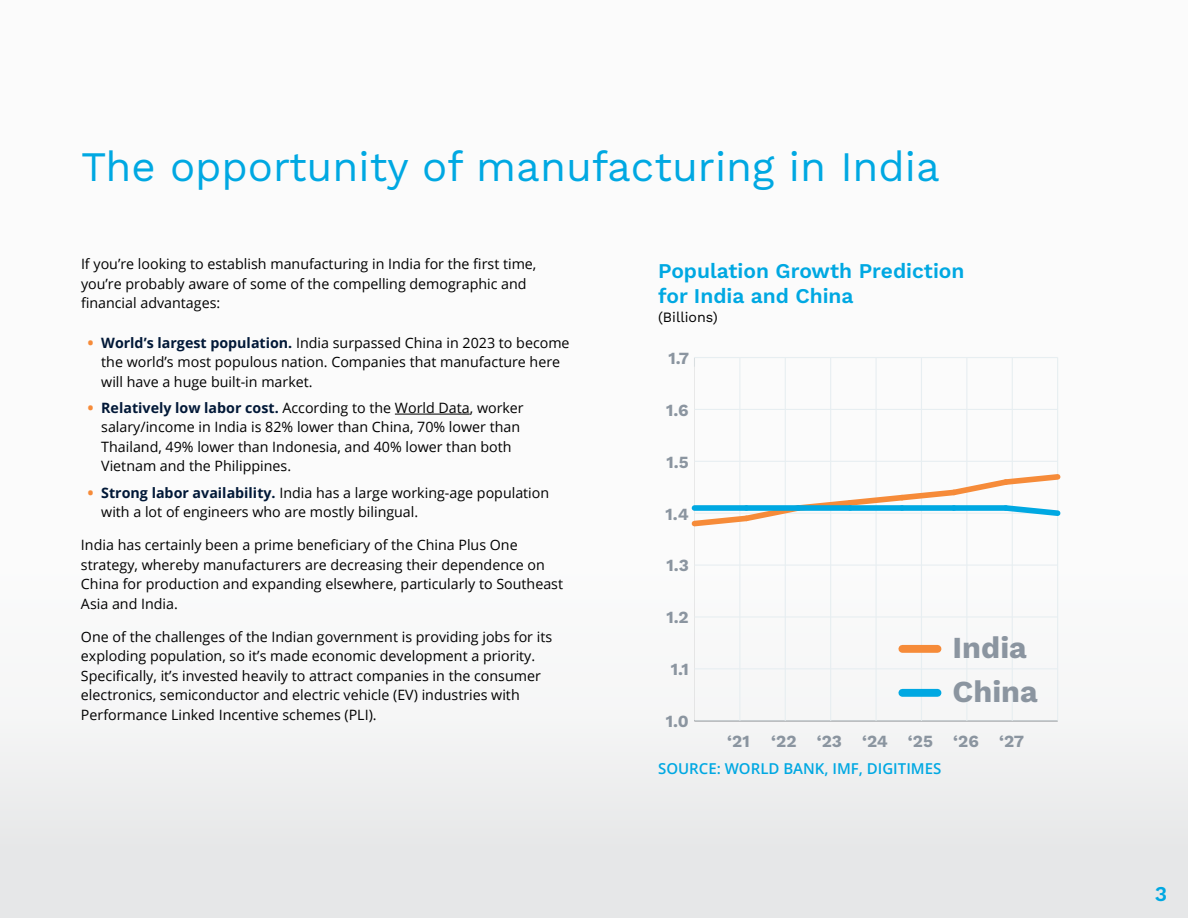
<style>
.page{position:relative;width:1188px;height:918px;background:#fff}
.page>*{position:absolute;margin:0;border:0;box-sizing:border-box;transform-origin:0 0}
.t1{font:42px "Work Sans";color:#00a8e2}
.t2{font:700 30.45px/44px "Work Sans";color:#8b95a0}
.t3{font:600 21px/25.2px "Work Sans";color:#00a8e2}
.t4{font:700 16.95px "Work Sans";color:#8b95a0}
.t5{font:600 15px "Open Sans";color:#00a8e2}
.t6{font:14.25px/19.5px "Open Sans";color:#000}
.t7{font:14.25px "Work Sans";color:#000}
.s1{font-weight:800;color:#f68b39}
.s2{font-weight:700;color:#011837}
</style>
<div class="page">
<div style="left:0;top:0;width:1188px;height:918px;background:linear-gradient(to bottom,#fff,#eeeeef)"></div>
<hr style="left:395px;top:414px;width:75px;height:1px;background:#000">
<hr style="left:739px;top:358px;width:1px;height:363px;background:#e7eef1">
<hr style="left:785px;top:358px;width:1px;height:363px;background:#e7eef1">
<hr style="left:830px;top:358px;width:1px;height:363px;background:#e7eef1">
<hr style="left:876px;top:358px;width:1px;height:363px;background:#e7eef1">
<hr style="left:921px;top:358px;width:1px;height:363px;background:#e7eef1">
<hr style="left:966px;top:358px;width:1px;height:363px;background:#e7eef1">
<hr style="left:1012px;top:358px;width:1px;height:363px;background:#e7eef1">
<hr style="left:1057px;top:358px;width:1px;height:363px;background:#e7eef1">
<hr style="left:694px;top:720px;width:364px;height:1px;background:#e7eef1">
<hr style="left:694px;top:668px;width:364px;height:1px;background:#e7eef1">
<hr style="left:694px;top:616px;width:364px;height:2px;background:#e7eef1">
<hr style="left:694px;top:565px;width:364px;height:1px;background:#e7eef1">
<hr style="left:694px;top:461px;width:364px;height:1px;background:#e7eef1">
<hr style="left:694px;top:409px;width:364px;height:1px;background:#e7eef1">
<hr style="left:694px;top:357px;width:364px;height:1px;background:#e7eef1">
<svg style="left:688px;top:471px;width:376px;height:59px"></svg>
<div style="left:902px;top:645px;width:36px;height:8px;background:#f68b39"></div>
<div style="left:902px;top:689px;width:36px;height:8px;background:#00a8e2"></div>
<h1 class="t1" style="left:81px;top:135px;width:860px">The opportunity of manufacturing in India</h1>
<p class="t6" style="left:81px;top:254px;width:457px">If you’re looking to establish manufacturing in India for the first time, you’re probably aware of some of the compelling demographic and financial advantages:</p>
<p class="t6" style="left:101px;top:332px;width:470px;text-indent:-13px"><span class="s1">•</span> <span class="s2">World’s largest population.</span> India surpassed China in 2023 to become the world’s most populous nation. Companies that manufacture here will have a huge built-in market.</p>
<p class="t6" style="left:101px;top:398px;width:424px;text-indent:-13px"><span class="s1">•</span> <span class="s2">Relatively low labor cost.</span> According to the World Data, worker salary/income in India is 82% lower than China, 70% lower than Thailand, 49% lower than Indonesia, and 40% lower than both Vietnam and the Philippines.</p>
<p class="t6" style="left:101px;top:482px;width:450px;text-indent:-13px"><span class="s1">•</span> <span class="s2">Strong labor availability.</span> India has a large working-age population with a lot of engineers who are mostly bilingual.</p>
<p class="t6" style="left:81px;top:535px;width:484px">India has certainly been a prime beneficiary of the China Plus One strategy, whereby manufacturers are decreasing their dependence on China for production and expanding elsewhere, particularly to Southeast Asia and India.</p>
<p class="t6" style="left:81px;top:626px;width:473px">One of the challenges of the Indian government is providing jobs for its exploding population, so it’s made economic development a priority.<br>Specifically, it’s invested heavily to attract companies in the consumer electronics, semiconductor and electric vehicle (EV) industries with Performance Linked Incentive schemes (PLI).</p>
<h3 class="t3" style="left:658px;top:257px;width:308px">Population Growth Prediction for India and China</h3>
<p class="t7" style="left:658px;top:307px;width:61px">(Billions)</p>
<p class="t4" style="left:669px;top:345px;width:22px">1.7</p>
<p class="t4" style="left:666px;top:397px;width:24px">1.6</p>
<p class="t4" style="left:667px;top:449px;width:24px">1.5</p>
<p class="t4" style="left:666px;top:501px;width:25px">1.4</p>
<p class="t4" style="left:666px;top:553px;width:24px">1.3</p>
<p class="t4" style="left:666px;top:605px;width:24px">1.2</p>
<p class="t4" style="left:671px;top:657px;width:19px">1.1</p>
<p class="t4" style="left:666px;top:708px;width:25px">1.0</p>
<h2 class="t2" style="left:953px;top:624px;width:87px">India<br>China</h2>
<p class="t4" style="left:727px;top:729px;width:24px">‘21</p>
<p class="t4" style="left:771px;top:729px;width:255px">‘22 ‘23 ‘24 ‘25 ‘26 ‘27</p>
<p class="t5" style="left:658px;top:758px;width:285px">SOURCE: WORLD BANK, IMF, DIGITIMES</p>
<h3 class="t3" style="left:1155px;top:880px;width:14px">3</h3>
</div>
